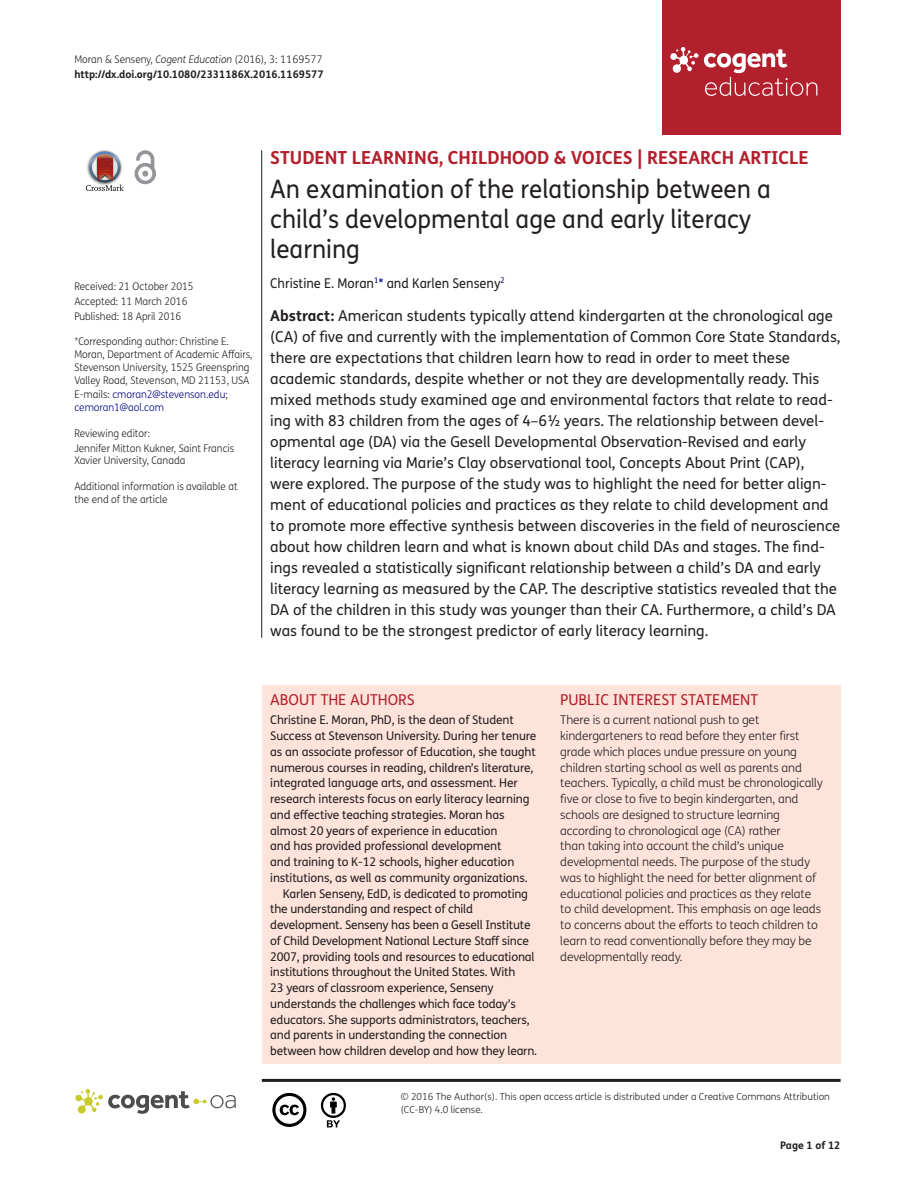
<style>
.page{position:relative;width:915px;height:1191px;background:#fff}
.page>*{position:absolute;margin:0;border:0;box-sizing:border-box;transform-origin:0 0}
.t1{font:25.5px/30px "FS Me Pro";color:#231f20;scale:.95 1}
.t2{font:700 18px "FS Me Pro";color:#b3202d}
.t3{font:15px/21px "FS Me Pro";color:#231f20}
.t4{font:15px "FS Me Pro";color:#b3202d}
.t5{font:13.5px "FS Me Pro";color:#231f20;scale:.95 1}
.t6{font:12px "FS Me Pro";letter-spacing:-.015em;color:#231f20}
.t7{font:300 12px/15.8px "FS Me Pro";letter-spacing:-.01em;color:#231f20}
.t8{font:300 10.5px/12.8px "FS Me Pro";color:#231f20;scale:.95 1}
.t9{font:700 10.5px/15px "FS Me Pro";color:#231f20}
.t10{font:300 10.5px/12.8px "FS Me Pro";color:#000080;scale:.95 1}
.t11{font:300 9.75px/12.8px "FS Me Pro";color:#231f20}
.s1{font-weight:300}
.s2{font-weight:300;font-style:italic}
.s3{color:#231f20}
.s4{color:#000080}
.s5{font-weight:700}
</style>
<div class="page">
<div style="left:661px;top:0;width:179px;height:134px;background:#b3202d"></div>
<svg style="left:670px;top:47px;width:147px;height:49px"></svg>
<div style="left:261px;top:685px;width:579px;height:378px;background:#fde3da"></div>
<svg style="left:86px;top:151px;width:38px;height:40px"></svg>
<svg style="left:134px;top:150px;width:22px;height:34px"></svg>
<hr style="left:261px;top:150px;width:1px;height:487px;background:#231f20">
<hr style="left:262px;top:1078px;width:578px;height:3px;background:#231f20">
<svg style="left:75px;top:1089px;width:161px;height:24px"></svg>
<svg style="left:272px;top:1093px;width:34px;height:34px"></svg>
<svg style="left:321px;top:1093px;width:25px;height:34px"></svg>
<p class="t9" style="left:74px;top:51px;width:251px"><span class="s1">Moran &amp; Senseny,</span> <span class="s2">Cogent Education</span> <span class="s1">(2016), 3: 1169577 </span>http://dx.doi.org/10.1080/2331186X.2016.1169577</p>
<p class="t8" style="left:74px;top:279px;width:127px;line-height:14.9px">Received: 21 October 2015<br>Accepted: 11 March 2016<br>Published: 18 April 2016</p>
<p class="t8" style="left:74px;top:335px;width:189px">*Corresponding author: Christine E.<br>Moran, Department of Academic Affairs, Stevenson University, 1525 Greenspring Valley Road, Stevenson, MD 21153, USA</p>
<p class="t10" style="left:74px;top:388px;width:163px"><span class="s3">E-mails:</span> cmoran2@stevenson.edu<span class="s3">; </span>cemoran1@aol.com</p>
<p class="t8" style="left:74px;top:425px;width:170px;line-height:14.9px">Reviewing editor:<br>Jennifer Mitton Kukner, Saint Francis</p>
<p class="t8" style="left:74px;top:454px;width:118px">Xavier University, Canada</p>
<p class="t8" style="left:74px;top:479px;width:173px">Additional information is available at the end of the article</p>
<p class="t2" style="left:270px;top:143px;width:539px">STUDENT LEARNING, CHILDHOOD &amp; VOICES | RESEARCH ARTICLE</p>
<h1 class="t1" style="left:270px;top:174px;width:528px">An examination of the relationship between a child’s developmental age and early literacy learning</h1>
<p class="t5" style="left:270px;top:273px;width:248px">Christine E. Moran<sup>1</sup><span class="s4">*</span> and Karlen Senseny<sup>2</sup></p>
<p class="t3" style="left:270px;top:305px;width:571px"><span class="s5">Abstract:</span> American students typically attend kindergarten at the chronological age (CA) of five and currently with the implementation of Common Core State Standards, there are expectations that children learn how to read in order to meet these academic standards, despite whether or not they are developmentally ready. This mixed methods study examined age and environmental factors that relate to read&shy;ing with 83 children from the ages of 4–6½ years. The relationship between devel&shy;opmental age (DA) via the Gesell Developmental Observation-Revised and early literacy learning via Marie’s Clay observational tool, Concepts About Print (CAP), were explored. The purpose of the study was to highlight the need for better align&shy;ment of educational policies and practices as they relate to child development and to promote more effective synthesis between discoveries in the field of neuroscience about how children learn and what is known about child DAs and stages. The find&shy;ings revealed a statistically significant relationship between a child’s DA and early literacy learning as measured by the CAP. The descriptive statistics revealed that the DA of the children in this study was younger than their CA. Furthermore, a child’s DA was found to be the strongest predictor of early literacy learning.</p>
<p class="t4" style="left:270px;top:689px;width:146px">ABOUT THE AUTHORS</p>
<p class="t6" style="left:270px;top:712px;width:245px">Christine E. Moran, PhD, is the dean of Student</p>
<p class="t6" style="left:270px;top:727px;width:267px">Success at Stevenson University. During her tenure</p>
<p class="t6" style="left:270px;top:743px;width:267px">as an associate professor of Education, she taught</p>
<p class="t6" style="left:270px;top:759px;width:264px">numerous courses in reading, children’s literature,</p>
<p class="t6" style="left:270px;top:775px;width:249px">integrated language arts, and assessment. Her</p>
<p class="t6" style="left:270px;top:790px;width:261px">research interests focus on early literacy learning</p>
<p class="t6" style="left:270px;top:806px;width:236px">and effective teaching strategies. Moran has</p>
<p class="t6" style="left:270px;top:822px;width:229px">almost 20 years of experience in education</p>
<p class="t6" style="left:270px;top:838px;width:233px">and has provided professional development</p>
<p class="t6" style="left:270px;top:853px;width:245px">and training to K-12 schools, higher education</p>
<p class="t6" style="left:270px;top:869px;width:259px">institutions, as well as community organizations.</p>
<p class="t6" style="left:283px;top:885px;width:246px">Karlen Senseny, EdD, is dedicated to promoting</p>
<p class="t6" style="left:270px;top:901px;width:204px">the understanding and respect of child</p>
<p class="t6" style="left:270px;top:916px;width:262px">development. Senseny has been a Gesell Institute</p>
<p class="t6" style="left:270px;top:932px;width:260px">of Child Development National Lecture Staff since</p>
<p class="t6" style="left:270px;top:948px;width:266px">2007, providing tools and resources to educational</p>
<p class="t6" style="left:270px;top:964px;width:247px">institutions throughout the United States. With</p>
<p class="t6" style="left:270px;top:979px;width:225px">23 years of classroom experience, Senseny</p>
<p class="t6" style="left:270px;top:995px;width:247px">understands the challenges which face today’s</p>
<p class="t6" style="left:270px;top:1011px;width:261px">educators. She supports administrators, teachers,</p>
<p class="t6" style="left:270px;top:1027px;width:238px">and parents in understanding the connection</p>
<p class="t6" style="left:270px;top:1042px;width:268px">between how children develop and how they learn.</p>
<p class="t4" style="left:560px;top:689px;width:199px">PUBLIC INTEREST STATEMENT</p>
<p class="t7" style="left:560px;top:712px;width:264px">There is a current national push to get kindergarteners to read before they enter first grade which places undue pressure on young children starting school as well as parents and teachers. Typically, a child must be chronologically five or close to five to begin kindergarten, and schools are designed to structure learning according to chronological age (CA) rather<br>than taking into account the child’s unique developmental needs. The purpose of the study was to highlight the need for better alignment of educational policies and practices as they relate to child development. This emphasis on age leads to concerns about the efforts to teach children to learn to read conventionally before they may be developmentally ready.</p>
<p class="t11" style="left:400px;top:1090px;width:430px">© 2016 The Author(s). This open access article is distributed under a Creative Commons Attribution (CC-BY) 4.0 license.</p>
<p class="t9" style="left:780px;top:1137px;width:62px">Page 1 of 12</p>
</div>
